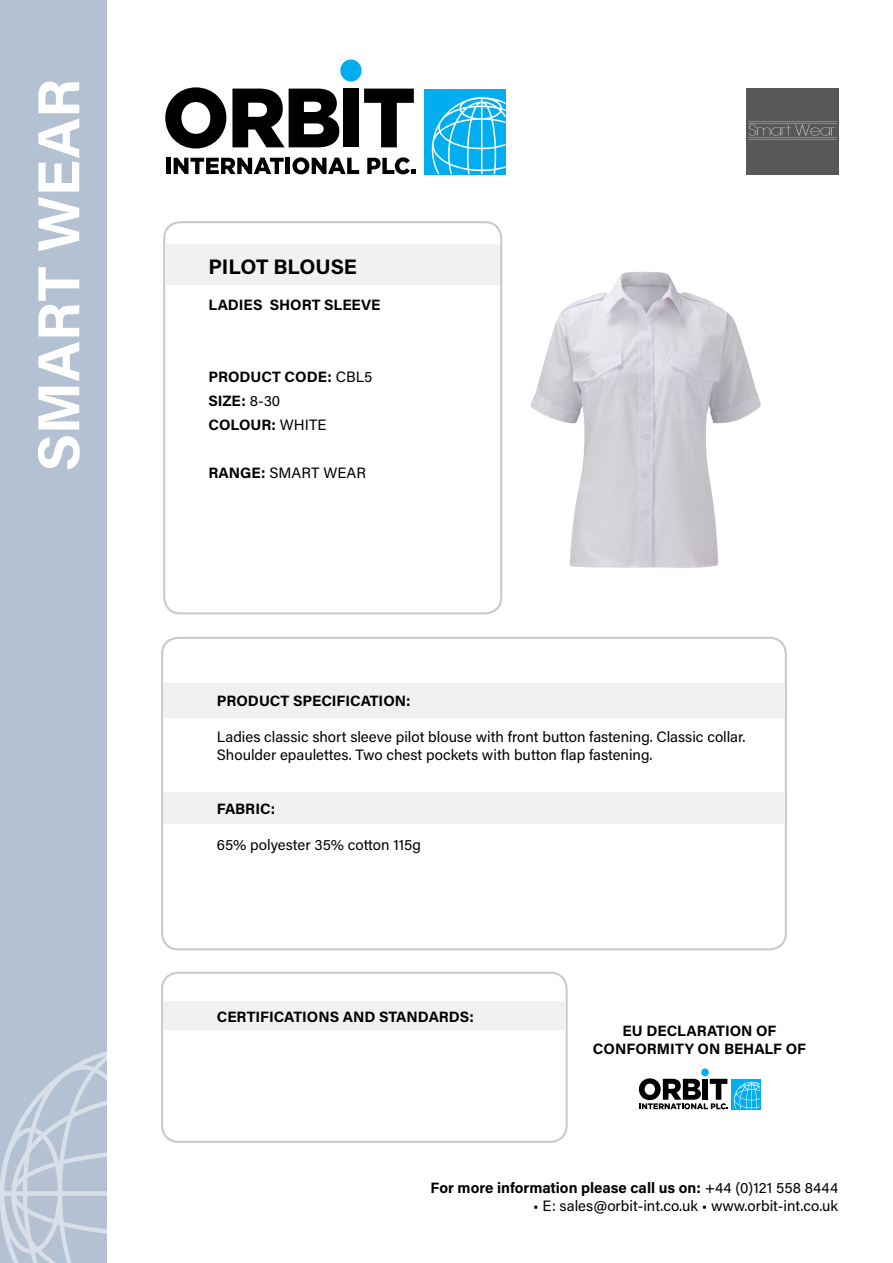
<style>
.page{position:relative;width:893px;height:1263px;background:#fff}
.page>*{position:absolute;margin:0;border:0;box-sizing:border-box;transform-origin:0 0}
.t1{font:700 59.25px "Acumin Pro";letter-spacing:-.005em;color:#fff}
.t2{font:700 21px "Acumin Pro";letter-spacing:-.01em;color:#000}
.t3{font:15px/18px "Acumin Pro";color:#000}
.t4{font:700 15px/18px "Acumin Pro";color:#000;text-align:center}
.s1{font-weight:400}
.s2{font-weight:700}
</style>
<div class="page">
<div style="left:161px;top:972px;width:407px;height:171px;border:2px solid #c9cacc;border-radius:16px"></div>
<div style="left:163px;top:221px;width:339px;height:393px;border:2px solid #c9cacc;border-radius:16px"></div>
<img style="left:530px;top:272px;width:231px;height:296px">
<div style="left:424px;top:89px;width:81px;height:85px;background:#00aeef"></div>
<svg style="left:165px;top:87px;width:61px;height:62px"></svg>
<svg style="left:232px;top:89px;width:107px;height:58px"></svg>
<div style="left:343px;top:89px;width:16px;height:58px;background:#000"></div>
<svg style="left:364px;top:89px;width:50px;height:58px"></svg>
<div style="left:340px;top:60px;width:22px;height:22px;background:#00aeef;border-radius:50%"></div>
<div style="left:166px;top:158px;width:5px;height:16px;background:#000"></div>
<svg style="left:174px;top:158px;width:110px;height:16px"></svg>
<hr style="left:286px;top:158px;width:4px;height:16px;background:#000">
<svg style="left:292px;top:157px;width:67px;height:17px"></svg>
<svg style="left:367px;top:157px;width:49px;height:17px"></svg>
<svg style="left:432px;top:97px;width:73px;height:77px"></svg>
<div style="left:161px;top:637px;width:626px;height:313px;border:2px solid #c9cacc;border-radius:16px"></div>
<div style="left:165px;top:244px;width:335px;height:41px;background:#f0f1f2"></div>
<div style="left:163px;top:683px;width:622px;height:35px;background:#f0f1f2"></div>
<div style="left:163px;top:1001px;width:403px;height:29px;background:#f0f1f2"></div>
<div style="left:163px;top:792px;width:622px;height:32px;background:#f0f1f2"></div>
<div style="left:731px;top:1079px;width:29px;height:30px;background:#00aeef"></div>
<div style="left:701px;top:1068px;width:8px;height:8px;background:#00aeef;border-radius:50%"></div>
<svg style="left:639px;top:1078px;width:89px;height:31px"></svg>
<svg style="left:734px;top:1082px;width:26px;height:27px"></svg>
<div style="left:0;top:0;width:106px;height:1263px;background:#b3c1d2"></div>
<svg style="left:0;top:1051px;width:106px;height:212px"></svg>
<img style="left:747px;top:88px;width:92px;height:86px">
<p class="t1" style="left:17px;top:471px;width:394px;rotate:-90deg">SMART WEAR</p>
<p class="t2" style="left:208px;top:252px;width:150px">PILOT BLOUSE</p>
<p class="t4" style="left:208px;top:295px;width:174px">LADIES SHORT SLEEVE</p>
<p class="t4" style="left:208px;top:367px;width:165px">PRODUCT CODE: <span class="s1">CBL5</span></p>
<p class="t4" style="left:208px;top:391px;width:73px">SIZE: <span class="s1">8-30</span></p>
<p class="t4" style="left:208px;top:415px;width:120px">COLOUR: <span class="s1">WHITE</span></p>
<p class="t3" style="left:208px;top:463px;width:159px"><span class="s2">RANGE:</span> SMART WEAR</p>
<p class="t4" style="left:217px;top:691px;width:195px">PRODUCT SPECIFICATION:</p>
<p class="t3" style="left:217px;top:727px;width:530px">Ladies classic short sleeve pilot blouse with front button fastening. Classic collar.<br>Shoulder epaulettes. Two chest pockets with button flap fastening.</p>
<p class="t4" style="left:217px;top:799px;width:60px">FABRIC:</p>
<p class="t3" style="left:217px;top:835px;width:205px">65% polyester 35% cotton 115g</p>
<p class="t4" style="left:217px;top:1007px;width:259px">CERTIFICATIONS AND STANDARDS:</p>
<p class="t4" style="left:593px;top:1021px;width:215px">EU DECLARATION OF<br>CONFORMITY ON BEHALF OF</p>
<p class="t4" style="left:431px;top:1178px;width:409px">For more information please call us on: <span class="s1">+44 (0)121 558 8444</span></p>
<p class="t3" style="left:533px;top:1196px;width:307px">• E: sales@orbit-int.co.uk • www.orbit-int.co.uk</p>
</div>
